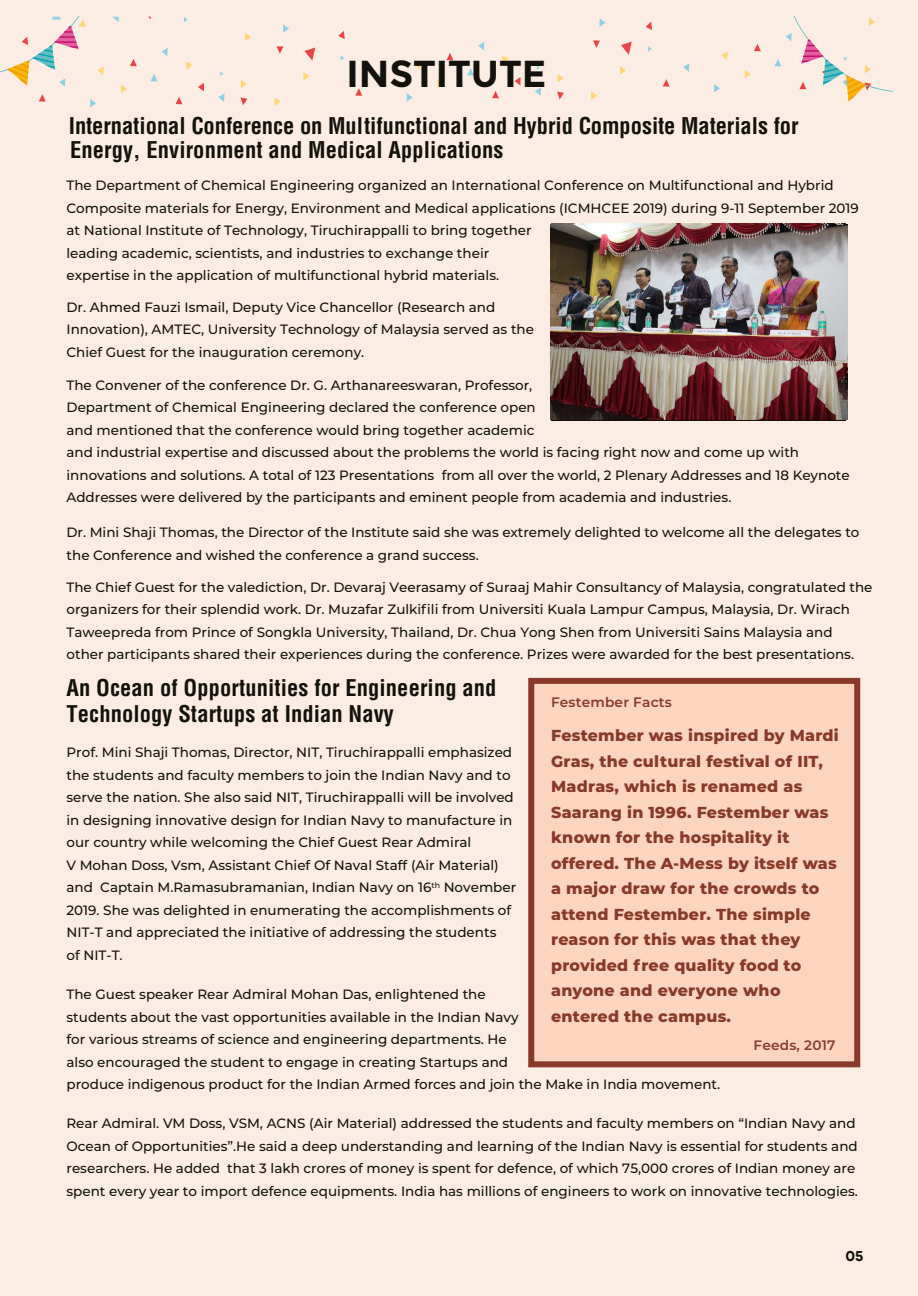
<style>
.page{position:relative;width:918px;height:1296px;background:#fcede4}
.page>*{position:absolute;margin:0;border:0;box-sizing:border-box;transform-origin:0 0}
.t1{font:700 37.5px "Montserrat";color:#13110c}
.t2{font:700 condensed 22.5px/24px "Helvetica LT Std";letter-spacing:.005em;color:#13110c}
.t3{font:800 15.9px/25.5px "Montserrat";letter-spacing:.015em;color:#893927}
.t4{font:900 14.55px "Product Sans";color:#13110c}
.t5{font:600 13.65px "Montserrat";letter-spacing:.015em;color:#893927}
.t6{font:500 13.5px/22.5px "Montserrat";color:#13110c}
</style>
<div class="page">
<div style="left:531px;top:681px;width:326px;height:383px;background:#fbd5c0"></div>
<div style="left:528px;top:678px;width:332px;height:389px;border:6px solid #893927"></div>
<svg style="left:593px;top:40px;width:7px;height:8px"></svg>
<svg style="left:558px;top:74px;width:6px;height:8px"></svg>
<svg style="left:600px;top:18px;width:6px;height:9px"></svg>
<svg style="left:407px;top:93px;width:6px;height:8px"></svg>
<svg style="left:338px;top:31px;width:7px;height:8px"></svg>
<svg style="left:514px;top:77px;width:7px;height:8px"></svg>
<svg style="left:437px;top:79px;width:7px;height:8px"></svg>
<svg style="left:591px;top:91px;width:6px;height:9px"></svg>
<svg style="left:502px;top:56px;width:7px;height:8px"></svg>
<svg style="left:414px;top:61px;width:6px;height:8px"></svg>
<svg style="left:620px;top:66px;width:6px;height:9px"></svg>
<svg style="left:467px;top:68px;width:7px;height:8px"></svg>
<svg style="left:535px;top:87px;width:6px;height:9px"></svg>
<svg style="left:478px;top:42px;width:6px;height:8px"></svg>
<svg style="left:376px;top:72px;width:6px;height:9px"></svg>
<svg style="left:621px;top:42px;width:11px;height:13px"></svg>
<svg style="left:492px;top:91px;width:7px;height:7px"></svg>
<svg style="left:446px;top:53px;width:7px;height:7px"></svg>
<svg style="left:355px;top:88px;width:7px;height:8px"></svg>
<svg style="left:557px;top:92px;width:7px;height:8px"></svg>
<svg style="left:714px;top:84px;width:6px;height:8px"></svg>
<svg style="left:646px;top:22px;width:6px;height:8px"></svg>
<svg style="left:745px;top:70px;width:6px;height:8px"></svg>
<svg style="left:721px;top:52px;width:7px;height:8px"></svg>
<svg style="left:648px;top:46px;width:4px;height:5px"></svg>
<svg style="left:683px;top:63px;width:6px;height:9px"></svg>
<svg style="left:754px;top:44px;width:7px;height:7px"></svg>
<svg style="left:663px;top:79px;width:7px;height:8px"></svg>
<svg style="left:277px;top:46px;width:6px;height:8px"></svg>
<svg style="left:241px;top:80px;width:6px;height:8px"></svg>
<svg style="left:283px;top:24px;width:6px;height:9px"></svg>
<svg style="left:198px;top:83px;width:6px;height:8px"></svg>
<svg style="left:121px;top:85px;width:6px;height:8px"></svg>
<svg style="left:275px;top:97px;width:6px;height:9px"></svg>
<svg style="left:185px;top:62px;width:7px;height:8px"></svg>
<svg style="left:303px;top:72px;width:7px;height:9px"></svg>
<svg style="left:245px;top:33px;width:6px;height:8px"></svg>
<svg style="left:184px;top:17px;width:4px;height:5px"></svg>
<svg style="left:150px;top:74px;width:7px;height:7px"></svg>
<svg style="left:113px;top:17px;width:6px;height:5px"></svg>
<svg style="left:218px;top:93px;width:7px;height:9px"></svg>
<svg style="left:162px;top:48px;width:6px;height:8px"></svg>
<svg style="left:304px;top:47px;width:11px;height:14px"></svg>
<svg style="left:176px;top:97px;width:6px;height:7px"></svg>
<svg style="left:130px;top:59px;width:7px;height:7px"></svg>
<svg style="left:241px;top:97px;width:6px;height:8px"></svg>
<svg style="left:774px;top:17px;width:119px;height:85px"></svg>
<svg style="left:0;top:17px;width:104px;height:90px"></svg>
<img style="left:550px;top:224px;width:297px;height:196px">
<h1 class="t1" style="left:346px;top:52px;width:202px">INSTITUTE</h1>
<h2 class="t2" style="left:69px;top:114px;width:731px">International Conference on Multifunctional and Hybrid Composite Materials for<br>Energy, Environment and Medical Applications</h2>
<p class="t6" style="left:67px;top:174px;width:794px">The Department of Chemical Engineering organized an International Conference on Multifunctional and Hybrid Composite materials for Energy, Environment and Medical applications (ICMHCEE 2019) during 9-11 September 2019 at National Institute of Technology, Tiruchirappalli to bring together<br>leading academic, scientists, and industries to exchange their<br>expertise in the application of multifunctional hybrid materials.</p>
<p class="t6" style="left:67px;top:295px;width:469px">Dr. Ahmed Fauzi Ismail, Deputy Vice Chancellor (Research and<br>Innovation), AMTEC, University Technology of Malaysia served as the<br>Chief Guest for the inauguration ceremony.</p>
<p class="t6" style="left:67px;top:373px;width:785px">The Convener of the conference Dr. G. Arthanareeswaran, Professor,<br>Department of Chemical Engineering declared the conference open<br>and mentioned that the conference would bring together academic<br>and industrial expertise and discussed about the problems the world is facing right now and come up with innovations and solutions. A total of 123 Presentations from all over the world, 2 Plenary Addresses and 18 Keynote Addresses were delivered by the participants and eminent people from academia and industries.</p>
<p class="t6" style="left:67px;top:520px;width:794px">Dr. Mini Shaji Thomas, the Director of the Institute said she was extremely delighted to welcome all the delegates to the Conference and wished the conference a grand success.</p>
<p class="t6" style="left:67px;top:575px;width:808px">The Chief Guest for the valediction, Dr. Devaraj Veerasamy of Suraaj Mahir Consultancy of Malaysia, congratulated the organizers for their splendid work. Dr. Muzafar Zulkifili from Universiti Kuala Lampur Campus, Malaysia, Dr. Wirach Taweepreda from Prince of Songkla University, Thailand, Dr. Chua Yong Shen from Universiti Sains Malaysia and other participants shared their experiences during the conference. Prizes were awarded for the best presentations.</p>
<p class="t5" style="left:551px;top:692px;width:122px">Festember Facts</p>
<h2 class="t2" style="left:67px;top:675px;width:431px;line-height:25.8px">An Ocean of Opportunities for Engineering and<br>Technology Startups at Indian Navy</h2>
<p class="t3" style="left:551px;top:722px;width:289px">Festember was inspired by Mardi<br>Gras, the cultural festival of IIT,<br>Madras, which is renamed as<br>Saarang in 1996. Festember was known for the hospitality it offered. The A-Mess by itself was a major draw for the crowds to attend Festember. The simple reason for this was that they provided free quality food to anyone and everyone who entered the campus.</p>
<p class="t6" style="left:67px;top:741px;width:451px">Prof. Mini Shaji Thomas, Director, NIT, Tiruchirappalli emphasized the students and faculty members to join the Indian Navy and to serve the nation. She also said NIT, Tiruchirappalli will be involved in designing innovative design for Indian Navy to manufacture in our country while welcoming the Chief Guest Rear Admiral<br>V Mohan Doss, Vsm, Assistant Chief Of Naval Staff (Air Material) and Captain M.Ramasubramanian, Indian Navy on 16<sup>th</sup> November 2019. She was delighted in enumerating the accomplishments of NIT-T and appreciated the initiative of addressing the students<br>of NIT-T.</p>
<p class="t6" style="left:67px;top:983px;width:655px">The Guest speaker Rear Admiral Mohan Das, enlightened the<br>students about the vast opportunities available in the Indian Navy<br>for various streams of science and engineering departments. He<br>also encouraged the student to engage in creating Startups and<br>produce indigenous product for the Indian Armed forces and join the Make in India movement.</p>
<p class="t6" style="left:67px;top:1112px;width:793px">Rear Admiral. VM Doss, VSM, ACNS (Air Material) addressed the students and faculty members on “Indian Navy and Ocean of Opportunities”.He said a deep understanding and learning of the Indian Navy is essential for students and researchers. He added that 3 lakh crores of money is spent for defence, of which 75,000 crores of Indian money are spent every year to import defence equipments. India has millions of engineers to work on innovative technologies.</p>
<p class="t5" style="left:754px;top:1035px;width:83px">Feeds, 2017</p>
<p class="t4" style="left:845px;top:1247px;width:20px">05</p>
</div>
